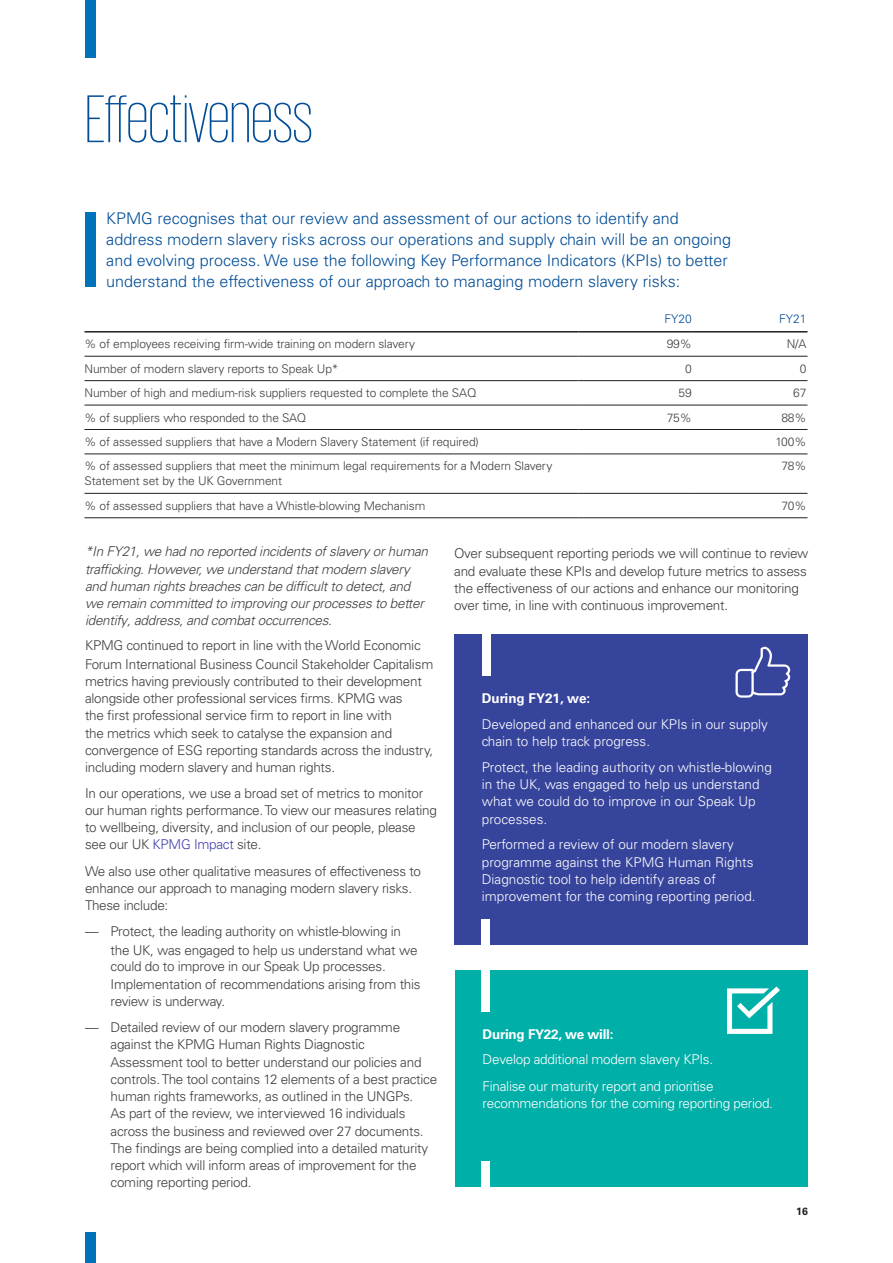
<style>
.page{position:relative;width:893px;height:1263px;background:#fff}
.page>*{position:absolute;margin:0;border:0;box-sizing:border-box;transform-origin:0 0}
.t1{font:200 69px "KPMG";color:#014d97}
.t2{font:300 16.2px/21px "Univers LT Std";color:#014d97}
.t3{font:300 13.5px/17.2px "Univers LT Std";letter-spacing:-.02em;color:#3e3e3f}
.t4{font:300 13.5px/17.2px "Univers LT Std";color:#fff}
.t5{font:italic 300 13.5px/17.2px "Univers LT Std";letter-spacing:-.02em;color:#3e3e3f}
.t6{font:300 13.5px/24.9px "Univers LT Std";letter-spacing:-.02em;color:#fff}
.t7{font:700 13.5px "Univers LT Std";color:#fff}
.t8{font:300 12px/24.5px "Univers LT Std";letter-spacing:-.01em;color:#3e3e3f}
.t9{font:300 12px "Univers LT Std";color:#014d97}
.t10{font:700 10.5px "Univers LT Std";color:#231f20}
.s1{font-family:"Universfor KPMG"}
.s2{font-family:"Univers 45"}
.s3{color:#4040aa}
.s4{font-weight:700}
</style>
<div class="page">
<div style="left:455px;top:970px;width:353px;height:216px;background:#00afa8"></div>
<div style="left:481px;top:969px;width:8px;height:43px;background:#fff"></div>
<div style="left:481px;top:1161px;width:9px;height:25px;background:#fff"></div>
<svg style="left:727px;top:986px;width:53px;height:48px"></svg>
<div style="left:454px;top:634px;width:354px;height:310px;background:#36449c"></div>
<div style="left:483px;top:634px;width:8px;height:42px;background:#fff"></div>
<div style="left:481px;top:919px;width:8px;height:25px;background:#fff"></div>
<hr style="left:84px;top:517px;width:494px;height:1px;background:#231f20">
<hr style="left:578px;top:517px;width:115px;height:1px;background:#231f20">
<hr style="left:693px;top:517px;width:114px;height:1px;background:#231f20">
<hr style="left:84px;top:356px;width:494px;height:1px;background:#231f20">
<hr style="left:578px;top:356px;width:115px;height:1px;background:#231f20">
<hr style="left:693px;top:356px;width:114px;height:1px;background:#231f20">
<hr style="left:84px;top:380px;width:494px;height:1px;background:#231f20">
<hr style="left:578px;top:380px;width:115px;height:1px;background:#231f20">
<hr style="left:693px;top:380px;width:114px;height:1px;background:#231f20">
<hr style="left:84px;top:405px;width:494px;height:1px;background:#231f20">
<hr style="left:578px;top:405px;width:115px;height:1px;background:#231f20">
<hr style="left:693px;top:405px;width:114px;height:1px;background:#231f20">
<hr style="left:84px;top:429px;width:494px;height:1px;background:#231f20">
<hr style="left:578px;top:429px;width:115px;height:1px;background:#231f20">
<hr style="left:693px;top:429px;width:114px;height:1px;background:#231f20">
<hr style="left:84px;top:454px;width:494px;height:1px;background:#231f20">
<hr style="left:578px;top:454px;width:115px;height:1px;background:#231f20">
<hr style="left:693px;top:454px;width:114px;height:1px;background:#231f20">
<hr style="left:84px;top:493px;width:494px;height:1px;background:#231f20">
<hr style="left:578px;top:493px;width:115px;height:1px;background:#231f20">
<hr style="left:693px;top:493px;width:114px;height:1px;background:#231f20">
<hr style="left:84px;top:331px;width:494px;height:2px;background:#231f20">
<hr style="left:578px;top:331px;width:115px;height:2px;background:#231f20">
<hr style="left:693px;top:331px;width:114px;height:2px;background:#231f20">
<div style="left:85px;top:0;width:11px;height:57px;background:#0072bc"></div>
<div style="left:85px;top:1232px;width:11px;height:31px;background:#0072bc"></div>
<div style="left:85px;top:213px;width:11px;height:74px;background:#0072bc"></div>
<svg style="left:735px;top:647px;width:55px;height:51px"></svg>
<hr style="left:751px;top:671px;width:3px;height:22px;background:#fff">
<h1 class="t1" style="left:85px;top:86px;width:229px">Effectiveness</h1>
<p class="t2" style="left:106px;top:208px;width:626px">KPMG recognises that our review and assessment of our actions to identify and address modern slavery risks across our operations and supply chain will be an ongoing and evolving process. We use the following Key Performance Indicators (KPIs) to better understand the effectiveness of our approach to managing modern slavery risks:</p>
<p class="t9" style="left:664px;top:312px;width:29px">FY20</p>
<p class="t9" style="left:779px;top:312px;width:29px">FY21</p>
<p class="t8" style="left:84px;top:332px;width:332px">% of employees receiving firm-wide training on modern slavery</p>
<p class="t8" style="left:667px;top:332px;width:27px">99%</p>
<p class="t8" style="left:787px;top:332px;width:21px">N/A</p>
<p class="t8" style="left:84px;top:356px;width:256px">Number of modern slavery reports to Speak Up*</p>
<p class="t8" style="left:685px;top:356px;width:8px">0</p>
<p class="t8" style="left:800px;top:356px;width:8px">0</p>
<p class="t8" style="left:84px;top:381px;width:393px">Number of high and medium<span class="s1">-</span>risk suppliers requested to complete the SAQ</p>
<p class="t8" style="left:679px;top:381px;width:15px">59</p>
<p class="t8" style="left:793px;top:381px;width:15px">67</p>
<p class="t8" style="left:84px;top:405px;width:223px">% of suppliers who responded to the SAQ</p>
<p class="t8" style="left:667px;top:405px;width:27px">75%</p>
<p class="t8" style="left:781px;top:405px;width:27px">88%</p>
<p class="t8" style="left:84px;top:430px;width:396px">% of assessed suppliers that have a Modern Slavery Statement (if required)</p>
<p class="t8" style="left:775px;top:430px;width:32px">100%</p>
<p class="t8" style="left:84px;top:454px;width:469px">% of assessed suppliers that meet the minimum legal requirements for a Modern Slavery</p>
<p class="t8" style="left:781px;top:454px;width:27px">78%</p>
<p class="t8" style="left:84px;top:469px;width:342px">Statement set by the UK Government<br>% of assessed suppliers that have a <span class="s2">W</span>histle-blowing <span class="s2">M</span>echanism</p>
<p class="t8" style="left:781px;top:493px;width:27px">70%</p>
<p class="t5" style="left:85px;top:543px;width:344px">*In FY21, we had no reported incidents of slavery or human trafficking. However, we understand that modern slavery and human rights breaches can be difficult to detect, and we remain committed to improving our processes to better identify, address, and combat occurrences.</p>
<p class="t3" style="left:85px;top:637px;width:350px">KPMG continued to report in line with <span class="s1">the</span> World Economic Forum International Business Council Stakeholder Capitalism metrics having previously contributed to their development alongside other professional services firms. KPMG was<br>the first professional service firm to report in line with<br>the metrics which seek to catalyse the expansion and convergence of ESG reporting standards across the industry, including modern slavery and human rights.</p>
<p class="t3" style="left:85px;top:784px;width:353px">In our operations, we use a broad set of metrics to monitor our human rights performance. To view our measures relating to wellbeing, diversity, and inclusion of our people, please see our <span class="s2">UK</span> <span class="s3">KPMG Impact</span> site.</p>
<p class="t3" style="left:85px;top:862px;width:337px">We also use other qualitative measures of effectiveness to enhance our approach to managing modern slavery risks.<br>These include:</p>
<p class="t3" style="left:111px;top:922px;width:308px;line-height:18.6px;text-indent:-26px">— Protect, the leading authority on whistle-blowing in the UK, was engaged to help us understand what we</p>
<p class="t3" style="left:111px;top:958px;width:312px">could do to improve in our <span class="s2">S</span>peak <span class="s2">U</span>p processes.<br>Implementation of recommendations arising from this review is underway.</p>
<p class="t3" style="left:111px;top:1019px;width:328px;text-indent:-26px">— Detailed review of our modern slavery programme against the KPMG Human Rights Diagnostic Assessment tool to better understand our policies and controls. The tool contains 12 elements of a best practice human rights frameworks, as outlined in the UNGPs.<br>As part of the review, we interviewed 16 individuals across the business and reviewed over 27 documents.<br>The findings are being complied into a detailed maturity report which will inform areas of improvement for the coming reporting period.</p>
<p class="t3" style="left:454px;top:545px;width:356px">Over subsequent reporting periods we will continue to review and evaluate these KPIs and develop future metrics to assess the effectiveness of our actions and enhance our monitoring over time, in line with continuous improvement.</p>
<p class="t7" style="left:482px;top:690px;width:110px">During FY21, we:</p>
<p class="t4" style="left:482px;top:715px;width:288px">Developed and enhanced our KPIs in our supply chain to help track progress.</p>
<p class="t4" style="left:482px;top:758px;width:292px">Protect, the leading authority on whistle-blowing in the UK, was engaged to help us understand what we could do to improve in our Speak Up processes.</p>
<p class="t4" style="left:482px;top:836px;width:275px">Performed a review of our modern slavery programme against the KPMG Human Rights Diagnostic tool to help identify areas of improvement for the coming reporting period.</p>
<p class="t6" style="left:483px;top:1022px;width:232px"><span class="s4">During FY22, we will:<br></span>Develop additional modern slavery KPIs<span class="s1">.</span></p>
<p class="t6" style="left:483px;top:1077px;width:292px;line-height:17.2px">Finalise our maturity report and prioritise recommendations for the coming reporting period.</p>
<p class="t10" style="left:796px;top:1205px;width:13px">16</p>
</div>
